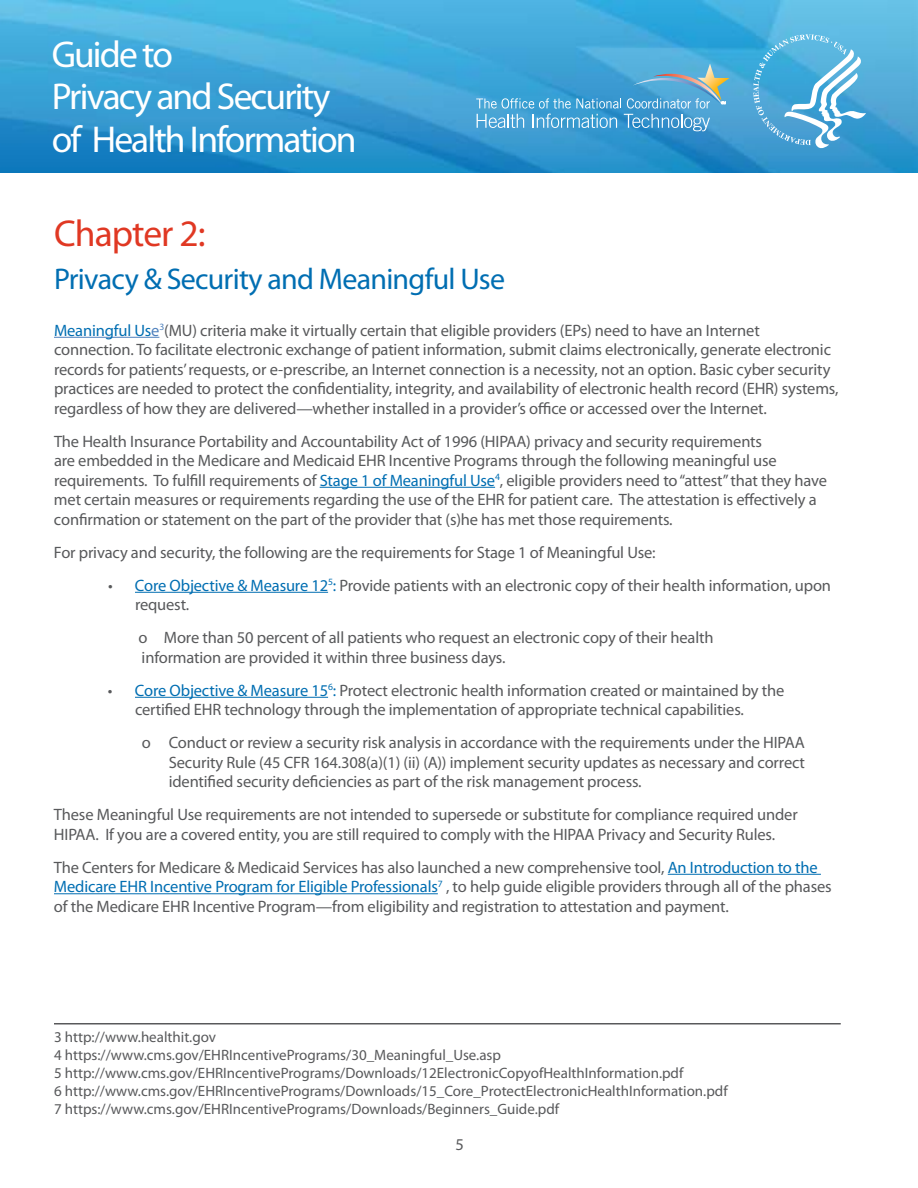
<style>
.page{position:relative;width:918px;height:1188px;background:#fff}
.page>*{position:absolute;margin:0;border:0;box-sizing:border-box;transform-origin:0 0}
.t1{font:37.5px/42.5px "Myriad Pro";letter-spacing:-.05em;color:#fff}
.t2{font:37.5px "Myriad Pro";letter-spacing:-.025em;color:#e03823}
.t3{font:30px "Myriad Pro";letter-spacing:-.025em;color:#006eb2}
.t4{font:16.5px/19.5px "Myriad Pro";letter-spacing:-.01em;color:#58595b}
.t5{font:15px/18px "Myriad Pro";color:#58595b}
.s1{color:#006eb2}
.s2{color:#4f81bd}
</style>
<div class="page">
<img style="left:0;top:0;width:918px;height:173px">
<svg style="left:476px;top:64px;width:253px;height:67px;background:#54a7d3"></svg>
<svg style="left:753px;top:34px;width:113px;height:114px;background:#64b5dd"></svg>
<hr style="left:54px;top:337px;width:105px;height:1px;background:#4f81bd">
<hr style="left:320px;top:487px;width:175px;height:1px;background:#006eb2">
<hr style="left:135px;top:592px;width:193px;height:1px;background:#006eb2">
<hr style="left:135px;top:697px;width:193px;height:1px;background:#006eb2">
<hr style="left:668px;top:874px;width:153px;height:1px;background:#006eb2">
<hr style="left:54px;top:893px;width:384px;height:1px;background:#006eb2">
<hr style="left:54px;top:1023px;width:787px;height:1px;background:#58595b">
<h1 class="t1" style="left:52px;top:33px;width:306px">Guide to<br>Privacy and Security of Health Information</h1>
<h1 class="t2" style="left:54px;top:211px;width:153px">Chapter 2:</h1>
<h2 class="t3" style="left:54px;top:261px;width:453px">Privacy &amp; Security and Meaningful Use</h2>
<p class="t4" style="left:54px;top:320px;width:786px"><span class="s1">Meaningful Us</span><span class="s2">e</span><sup>3</sup>(MU) criteria make it virtually certain that eligible providers (EPs) need to have an Internet connection. To facilitate electronic exchange of patient information, submit claims electronically, generate electronic records for patients’ requests, or e-prescribe, an Internet connection is a necessity, not an option. Basic cyber security practices are needed to protect the confidentiality, integrity, and availability of electronic health record (EHR) systems, regardless of how they are delivered—whether installed in a provider’s office or accessed over the Internet.</p>
<p class="t4" style="left:54px;top:431px;width:775px">The Health Insurance Portability and Accountability Act of 1996 (HIPAA) privacy and security requirements<br>are embedded in the Medicare and Medicaid EHR Incentive Programs through the following meaningful use requirements. To fulfill requirements of <span class="s1">Stage 1 of Meaningful Use</span><sup>4</sup>, eligible providers need to “attest” that they have met certain measures or requirements regarding the use of the EHR for patient care. The attestation is effectively a confirmation or statement on the part of the provider that (s)he has met those requirements.</p>
<p class="t4" style="left:54px;top:542px;width:603px">For privacy and security, the following are the requirements for Stage 1 of Meaningful Use:</p>
<p class="t4" style="left:135px;top:575px;width:698px;text-indent:-27px">• <span class="s1">Core Objective &amp; Measure 12</span><sup>5</sup><span class="s1">:</span> Provide patients with an electronic copy of their health information, upon request.</p>
<p class="t4" style="left:138px;top:628px;width:577px">o More than 50 percent of all patients who request an electronic copy of their health information are provided it within three business days.</p>
<p class="t4" style="left:135px;top:680px;width:651px;text-indent:-27px">• <span class="s1">Core Objective &amp; Measure 15</span><sup>6</sup><span class="s1">:</span> Protect electronic health information created or maintained by the certified EHR technology through the implementation of appropriate technical capabilities.</p>
<p class="t4" style="left:169px;top:733px;width:638px;text-align:justify;text-indent:-27px">o Conduct or review a security risk analysis in accordance with the requirements under the HIPAA Security Rule (45 CFR 164.308(a)(1) (ii) (A)) implement security updates as necessary and correct identified security deficiencies as part of the risk management process.</p>
<p class="t4" style="left:54px;top:805px;width:745px">These Meaningful Use requirements are not intended to supersede or substitute for compliance required under<br>HIPAA. If you are a covered entity, you are still required to comply with the HIPAA Privacy and Security Rules.</p>
<p class="t4" style="left:54px;top:857px;width:779px">The Centers for Medicare &amp; Medicaid Services has also launched a new comprehensive tool, <span class="s1">An Introduction to the<br>Medicare EHR Incentive Program for Eligible Professionals</span><sup>7</sup> , to help guide eligible providers through all of the phases of the Medicare EHR Incentive Program—from eligibility and registration to attestation and payment.</p>
<p class="t5" style="left:54px;top:1027px;width:675px">3 http://www.healthit.gov<br>4 https://www.cms.gov/EHRIncentivePrograms/30_Meaningful_Use.asp<br>5 http://www.cms.gov/EHRIncentivePrograms/Downloads/12ElectronicCopyofHealthInformation.pdf<br>6 http://www.cms.gov/EHRIncentivePrograms/Downloads/15_Core_ProtectElectronicHealthInformation.pdf 7 https://www.cms.gov/EHRIncentivePrograms/Downloads/Beginners_Guide.pdf</p>
<p class="t4" style="left:455px;top:1135px;width:10px">5</p>
</div>
